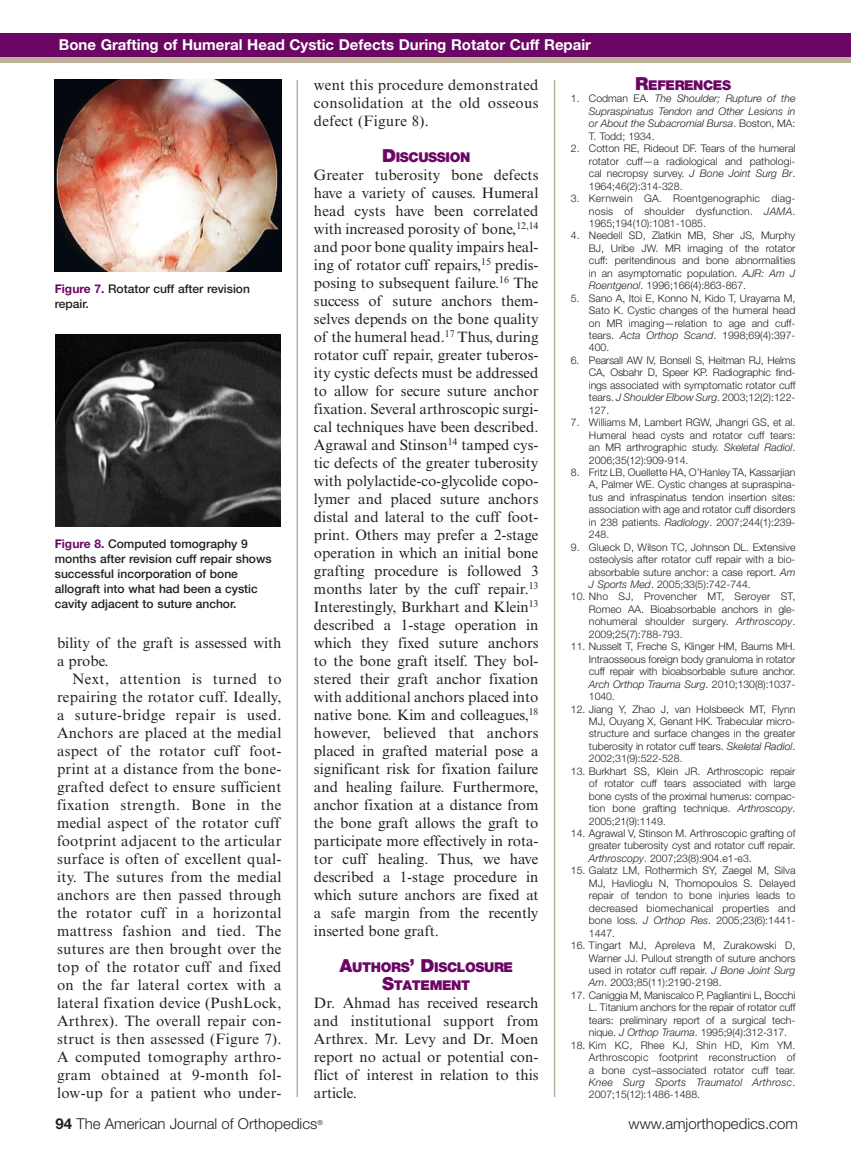
<style>
.page{position:relative;width:851px;height:1161px;background:#fff}
.page>*{position:absolute;margin:0;border:0;box-sizing:border-box;transform-origin:0 0}
.text_1{font:15px/18px "Times New Roman MT Std";color:#231f20;text-align:justify}
.text_2{font:15px/18px "Times New Roman MT Std";letter-spacing:.02em;color:#231f20;text-align:justify}
.running_hd_left{font:700 15px "Helvetica Neue LT Std";color:#fff}
.t1{font:300 15px "Helvetica Neue LT Std";color:#231f20}
.text_2-2{font:15px/18px "Times New Roman MT Std";color:#231f20}
.t2{font:900 13.5px/18px "Helvetica Neue LT Std";letter-spacing:-.025em;color:#6b0665;text-align:center}
.figs{font:500 12px/15px "Helvetica Neue LT Std";color:#231f20}
.ref{font:300 10.5px/12.5px "Helvetica Neue LT Std";color:#231f20;text-align:justify}
.ref-2{font:italic 300 10.5px/12.5px "Helvetica Neue LT Std";color:#231f20;text-align:justify}
.s1{font-weight:700;color:#6b0665}
.s2{font-size:18px}
.s3{font-style:normal}
.s4{font-style:italic}
.s5{font-weight:700}
</style>
<div class="page">
<div style="left:0;top:33px;width:850px;height:24px;background:#6b0665"></div>
<div style="left:0;top:57px;width:850px;height:6px;background:#bdb19c"></div>
<hr style="left:296px;top:80px;width:2px;height:1017px;background:#bdb19c">
<hr style="left:554px;top:80px;width:1px;height:1017px;background:#bdb19c">
<img style="left:55px;top:80px;width:226px;height:192px">
<img style="left:55px;top:335px;width:226px;height:192px">
<p class="running_hd_left" style="left:59px;top:36px;width:533px">Bone Grafting of Humeral Head Cystic Defects During Rotator Cuff Repair</p>
<p class="figs" style="left:55px;top:281px;width:197px"><span class="s1">Figure 7.</span> Rotator cuff after revision repair.</p>
<p class="figs" style="left:55px;top:536px;width:218px"><span class="s1">Figure 8.</span> Computed tomography 9 months after revision cuff repair shows successful incorporation of bone allograft into what had been a cystic cavity adjacent to suture anchor.</p>
<p class="text_2-2" style="left:57px;top:634px;width:226px">bility of the graft is assessed with a probe.</p>
<p class="text_2" style="left:57px;top:670px;width:226px;text-indent:15px">Next, attention is turned to repairing the rotator cuff. Ideally, a suture-bridge repair is used.<br>Anchors are placed at the medial aspect of the rotator cuff foot&shy;print at a distance from the bone&shy;grafted defect to ensure sufficient fixation strength. Bone in the medial aspect of the rotator cuff footprint adjacent to the articular surface is often of excellent qual&shy;ity. The sutures from the medial anchors are then passed through the rotator cuff in a horizontal mattress fashion and tied. The sutures are then brought over the top of the rotator cuff and fixed on the far lateral cortex with a lateral fixation device (PushLock, Arthrex). The overall repair con&shy;struct is then assessed (Figure 7).<br>A computed tomography arthro&shy;gram obtained at 9-month fol&shy;low-up for a patient who under-</p>
<p class="text_2" style="left:314px;top:76px;width:226px">went this procedure demonstrated consolidation at the old osseous defect (Figure 8).</p>
<p class="t2" style="left:382px;top:148px;width:90px"><span class="s2">D</span>ISCUSSION</p>
<p class="text_1" style="left:314px;top:166px;width:226px">Greater tuberosity bone defects have a variety of causes. Humeral head cysts have been correlated with increased porosity of bone,<sup>12,14 </sup>and poor bone quality impairs heal&shy;ing of rotator cuff repairs,<sup>15</sup> predis&shy;posing to subsequent failure.<sup>16</sup> The success of suture anchors them&shy;selves depends on the bone quality of the humeral head.<sup>17</sup> Thus, during rotator cuff repair, greater tuberos&shy;ity cystic defects must be addressed to allow for secure suture anchor fixation. Several arthroscopic surgi&shy;cal techniques have been described.<br>Agrawal and Stinson<sup>14</sup> tamped cys&shy;tic defects of the greater tuberosity with polylactide-co-glycolide copo&shy;lymer and placed suture anchors distal and lateral to the cuff foot&shy;print. Others may prefer a 2-stage operation in which an initial bone grafting procedure is followed 3 months later by the cuff repair.<sup>13<br></sup>Interestingly, Burkhart and Klein<sup>13 </sup>described a 1-stage operation in which they fixed suture anchors to the bone graft itself. They bol&shy;stered their graft anchor fixation with additional anchors placed into native bone. Kim and colleagues,<sup>18 </sup>however, believed that anchors placed in grafted material pose a significant risk for fixation failure and healing failure. Furthermore, anchor fixation at a distance from the bone graft allows the graft to participate more effectively in rota&shy;tor cuff healing. Thus, we have described a 1-stage procedure in which suture anchors are fixed at a safe margin from the recently inserted bone graft.</p>
<p class="t2" style="left:339px;top:958px;width:175px"><span class="s2">A</span>UTHORS<span class="s2">’ D</span>ISCLOSURE<br><span class="s2">S</span>TATEMENT</p>
<p class="text_1" style="left:314px;top:994px;width:226px">Dr. Ahmad has received research and institutional support from Arthrex. Mr. Levy and Dr. Moen report no actual or potential con&shy;flict of interest in relation to this article.</p>
<p class="t2" style="left:635px;top:76px;width:97px"><span class="s2">R</span>EFERENCES</p>
<p class="ref-2" style="left:589px;top:92px;width:208px;text-indent:-18px"><span class="s3">1. Codman EA.</span> The Shoulder; Rupture of the Supraspinatus Tendon and Other Lesions in or About the Subacromial Bursa<span class="s3">. Boston, MA:<br>T. Todd; 1934.</span></p>
<p class="ref" style="left:589px;top:142px;width:208px;text-indent:-18px">2. Cotton RE, Rideout DF. Tears of the humeral rotator cuff—a radiological and pathologi&shy;cal necropsy survey. <span class="s4">J Bone Joint Surg Br</span>.<br>1964;46(2):314-328.</p>
<p class="ref" style="left:589px;top:192px;width:208px;text-indent:-18px">3. Kernwein GA. Roentgenographic diag&shy;nosis of shoulder dysfunction. <span class="s4">JAMA</span>.<br>1965;194(10):1081-1085.</p>
<p class="ref" style="left:589px;top:229px;width:208px;text-indent:-18px">4. Needell SD, Zlatkin MB, Sher JS, Murphy BJ, Uribe JW. MR imaging of the rotator cuff: peritendinous and bone abnormalities in an asymptomatic population. <span class="s4">AJR: Am J Roentgenol</span>. 1996;166(4):863-867.</p>
<p class="ref" style="left:589px;top:291px;width:208px;text-indent:-18px">5. Sano A, Itoi E, Konno N, Kido T, Urayama M, Sato K. Cystic changes of the humeral head on MR imaging—relation to age and cuff&shy;tears. <span class="s4">Acta Orthop Scand</span>. 1998;69(4):397- 400.</p>
<p class="ref" style="left:589px;top:354px;width:208px;text-indent:-18px">6. Pearsall AW IV, Bonsell S, Heitman RJ, Helms CA, Osbahr D, Speer KP. Radiographic find&shy;ings associated with symptomatic rotator cuff tears. <span class="s4">J Shoulder Elbow Surg</span>. 2003;12(2):122- 127.</p>
<p class="ref" style="left:589px;top:416px;width:208px;text-indent:-18px">7. Williams M, Lambert RGW, Jhangri GS, et al.<br>Humeral head cysts and rotator cuff tears: an MR arthrographic study. <span class="s4">Skeletal Radiol</span>.<br>2006;35(12):909-914.</p>
<p class="ref" style="left:589px;top:466px;width:208px;text-indent:-18px">8. Fritz LB, Ouellette HA, O’Hanley TA, Kassarjian A, Palmer WE. Cystic changes at supraspina&shy;tus and infraspinatus tendon insertion sites: association with age and rotator cuff disorders in 238 patients. <span class="s4">Radiology</span>. 2007;244(1):239- 248.</p>
<p class="ref" style="left:589px;top:540px;width:208px;text-indent:-18px">9. Glueck D, Wilson TC, Johnson DL. Extensive osteolysis after rotator cuff repair with a bio&shy;absorbable suture anchor: a case report. <span class="s4">Am J Sports Med</span>. 2005;33(5):742-744.</p>
<p class="ref" style="left:589px;top:590px;width:208px;text-indent:-18px">10. Nho SJ, Provencher MT, Seroyer ST, Romeo AA. Bioabsorbable anchors in gle&shy;nohumeral shoulder surgery. <span class="s4">Arthroscopy</span>.<br>2009;25(7):788-793.</p>
<p class="ref" style="left:589px;top:640px;width:208px;text-indent:-18px">11. Nusselt T, Freche S, Klinger HM, Baums MH.<br>Intraosseous foreign body granuloma in rotator cuff repair with bioabsorbable suture anchor.<br><span class="s4">Arch Orthop Trauma Surg</span>. 2010;130(8):1037- 1040.</p>
<p class="ref" style="left:589px;top:702px;width:208px;text-indent:-18px">12. Jiang Y, Zhao J, van Holsbeeck MT, Flynn MJ, Ouyang X, Genant HK. Trabecular micro&shy;structure and surface changes in the greater tuberosity in rotator cuff tears. <span class="s4">Skeletal Radiol</span>.<br>2002;31(9):522-528.</p>
<p class="ref" style="left:589px;top:765px;width:208px;text-indent:-18px">13. Burkhart SS, Klein JR. Arthroscopic repair of rotator cuff tears associated with large bone cysts of the proximal humerus: compac&shy;tion bone grafting technique. <span class="s4">Arthroscopy</span>.<br>2005;21(9):1149.</p>
<p class="ref" style="left:589px;top:827px;width:208px;text-indent:-18px">14. Agrawal V, Stinson M. Arthroscopic grafting of greater tuberosity cyst and rotator cuff repair.<br><span class="s4">Arthroscopy</span>. 2007;23(8):904.e1-e3.</p>
<p class="ref" style="left:589px;top:864px;width:208px;text-indent:-18px">15. Galatz LM, Rothermich SY, Zaegel M, Silva MJ, Havlioglu N, Thomopoulos S. Delayed repair of tendon to bone injuries leads to decreased biomechanical properties and bone loss. <span class="s4">J Orthop Res</span>. 2005;23(6):1441- 1447.</p>
<p class="ref" style="left:589px;top:939px;width:208px;text-indent:-18px">16. Tingart MJ, Apreleva M, Zurakowski D, Warner JJ. Pullout strength of suture anchors used in rotator cuff repair. <span class="s4">J Bone Joint Surg Am</span>. 2003;85(11):2190-2198.</p>
<p class="ref" style="left:589px;top:989px;width:208px;text-indent:-18px">17. Caniggia M, Maniscalco P, Pagliantini L, Bocchi L. Titanium anchors for the repair of rotator cuff tears: preliminary report of a surgical tech&shy;nique. <span class="s4">J Orthop Trauma</span>. 1995;9(4):312-317.</p>
<p class="ref" style="left:589px;top:1038px;width:208px;text-indent:-18px">18. Kim KC, Rhee KJ, Shin HD, Kim YM.<br>Arthroscopic footprint reconstruction of a bone cyst–associated rotator cuff tear.<br><span class="s4">Knee Surg Sports Traumatol Arthrosc</span>.<br>2007;15(12):1486-1488.</p>
<p class="t1" style="left:56px;top:1114px;width:269px"><span class="s5">94</span> The American Journal of Orthopedics<sup>®</sup></p>
<p class="t1" style="left:628px;top:1114px;width:171px">www.amjorthopedics.com</p>
</div>
